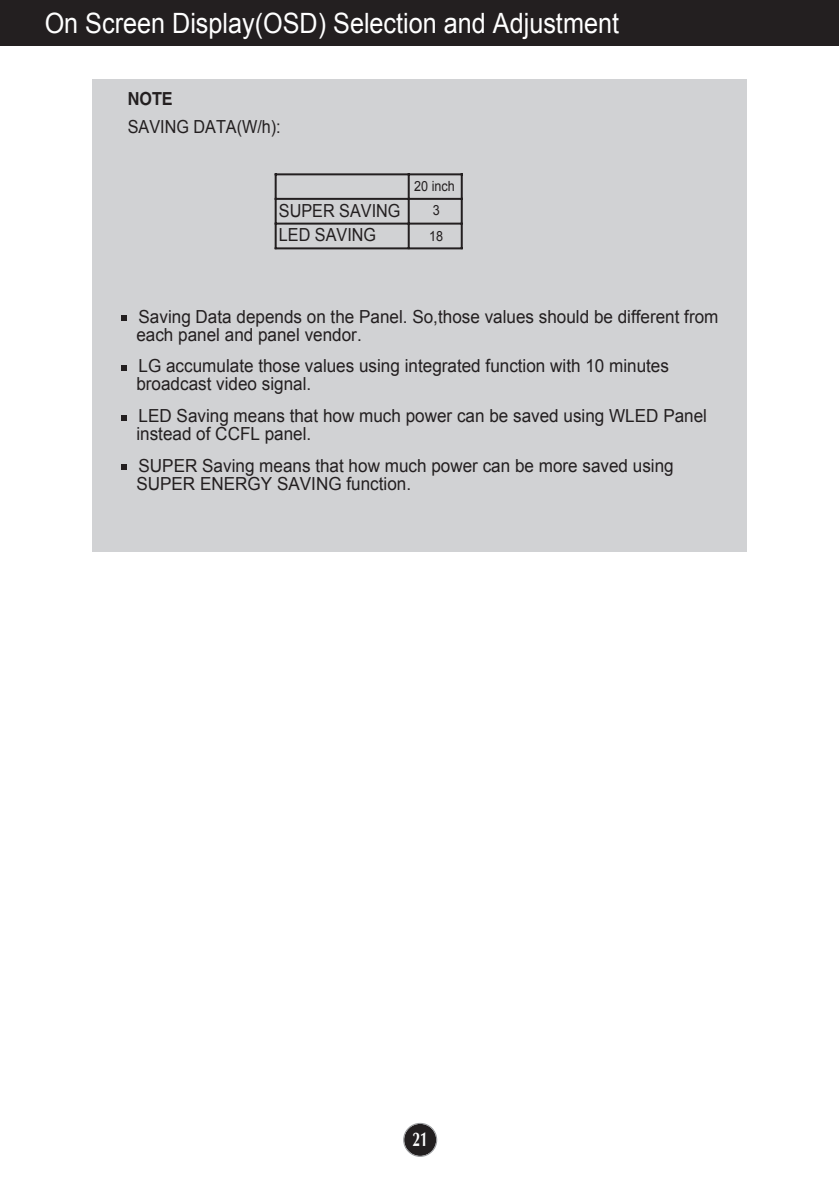
<style>
.page{position:relative;width:839px;height:1189px;background:#fff}
.page>*{position:absolute;margin:0;border:0;box-sizing:border-box;transform-origin:0 0}
.t1{font:28px "Arial";color:#fff;scale:.9 1}
.t2{font:700 20px "Optima";color:#fff;scale:.7 1}
.t3{font:18px/18px "Arial";color:#231f20;scale:.95 1}
.t4{font:18px/23.8px "Arial";color:#231f20;scale:.9 1}
.t5{font:700 18px "Helvetica";color:#231f20;scale:.9 1}
.t6{font:14px/25.8px "Arial";color:#231f20;scale:.9 1}
</style>
<div class="page">
<div style="left:404px;top:1124px;width:32px;height:32px;background:#231f20;border-radius:50%"></div>
<div style="left:403px;top:1123px;width:34px;height:34px;border:1px solid #939598;border-radius:50%"></div>
<div style="left:0;top:0;width:839px;height:45px;background:#231f20"></div>
<div style="left:92px;top:79px;width:654px;height:473px;background:#d1d2d4"></div>
<hr style="left:275px;top:173px;width:188px;height:2px;background:#231f20">
<hr style="left:275px;top:198px;width:188px;height:2px;background:#231f20">
<hr style="left:275px;top:223px;width:187px;height:2px;background:#231f20">
<hr style="left:275px;top:247px;width:188px;height:2px;background:#231f20">
<hr style="left:275px;top:173px;width:2px;height:76px;background:#231f20">
<hr style="left:408px;top:173px;width:2px;height:76px;background:#231f20">
<hr style="left:461px;top:173px;width:2px;height:76px;background:#231f20">
<svg style="left:121px;top:464px;width:6px;height:6px"></svg>
<svg style="left:121px;top:415px;width:6px;height:5px"></svg>
<svg style="left:121px;top:365px;width:6px;height:6px"></svg>
<svg style="left:121px;top:315px;width:6px;height:6px"></svg>
<h1 class="t1" style="left:45px;top:5px;width:639px">On Screen Display(OSD) Selection and Adjustment</h1>
<p class="t5" style="left:128px;top:93px;width:51px">NOTE</p>
<p class="t4" style="left:128px;top:115px;width:171px">SAVING DATA(W/h):</p>
<p class="t6" style="left:414px;top:173px;width:47px">20 inch</p>
<p class="t4" style="left:279px;top:199px;width:137px">SUPER SAVING<br>LED SAVING</p>
<p class="t6" style="left:429px;top:197px;width:17px">3<br>18</p>
<p class="t3" style="left:136px;top:307px;width:614px">Saving Data depends on the Panel. So,those values should be different from each panel and panel vendor.</p>
<p class="t3" style="left:136px;top:357px;width:562px">LG accumulate those values using integrated function with 10 minutes broadcast video signal.</p>
<p class="t3" style="left:136px;top:407px;width:602px">LED Saving means that how much power can be saved using WLED Panel instead of CCFL panel.</p>
<p class="t3" style="left:136px;top:457px;width:567px">SUPER Saving means that how much power can be more saved using<br>SUPER ENERGY SAVING function.</p>
<p class="t2" style="left:412px;top:1131px;width:23px">21</p>
</div>
